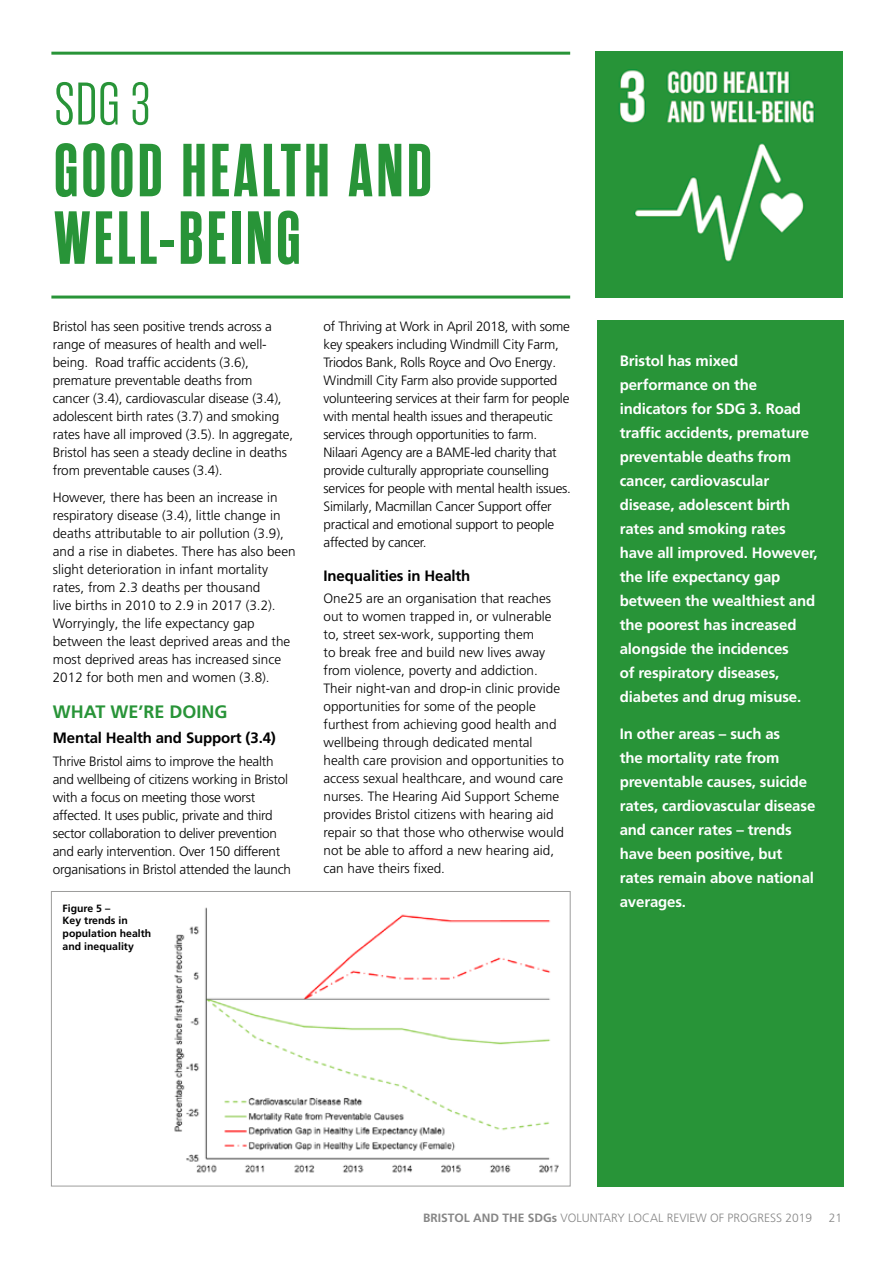
<style>
.page{position:relative;width:893px;height:1263px;background:#fff}
.page>*{position:absolute;margin:0;border:0;box-sizing:border-box;transform-origin:0 0}
.t1{font:700 75px/67.5px "Rama Gothic M";letter-spacing:.05em;color:#289438}
.t2{font:300 60px "Rama Gothic E";color:#289438}
.t3{font:700 18px "Frutiger LT Pro";color:#289438}
.t4{font:700 15px/24px "Frutiger LT Pro";letter-spacing:-.01em;color:#fff}
.t5{font:700 15px "Frutiger LT Pro";letter-spacing:-.01em;color:#000}
.t6{font:300 13.5px/18px "Frutiger LT Pro";letter-spacing:-.01em;color:#000}
.t7{font:300 12px "Frutiger LT Pro";color:#878787}
.t8{font:700 10.5px/12.6px "Frutiger LT Pro";color:#000}
.s1{font-weight:700}
</style>
<div class="page">
<img style="left:596px;top:51px;width:246px;height:247px">
<div style="left:597px;top:320px;width:247px;height:866px;background:#289438"></div>
<hr style="left:51px;top:52px;width:519px;height:3px;background:#289438">
<hr style="left:51px;top:296px;width:519px;height:3px;background:#289438">
<div style="left:51px;top:891px;width:520px;height:295px;border:1px solid #9d9d9c"></div>
<img style="left:174px;top:907px;width:385px;height:266px">
<h2 class="t2" style="left:54px;top:72px;width:98px">SDG 3</h2>
<h1 class="t1" style="left:54px;top:139px;width:379px">GOOD HEALTH AND<br>WELL-BEING</h1>
<p class="t6" style="left:53px;top:318px;width:242px">Bristol has seen positive trends across a range of measures of health and well&shy;being. Road traffic accidents (3.6), premature preventable deaths from<br>cancer (3.4), cardiovascular disease (3.4), adolescent birth rates (3.7) and smoking rates have all improved (3.5). In aggregate, Bristol has seen a steady decline in deaths from preventable causes (3.4).</p>
<p class="t6" style="left:53px;top:488px;width:244px">However, there has been an increase in respiratory disease (3.4), little change in deaths attributable to air pollution (3.9), and a rise in diabetes. There has also been slight deterioration in infant mortality rates, from 2.3 deaths per thousand<br>live births in 2010 to 2.9 in 2017 (3.2).<br>Worryingly, the life expectancy gap between the least deprived areas and the most deprived areas has increased since 2012 for both men and women (3.8).</p>
<h3 class="t3" style="left:53px;top:701px;width:176px">WHAT WE’RE DOING</h3>
<p class="t5" style="left:53px;top:729px;width:225px">Mental Health and Support (3.4)</p>
<p class="t6" style="left:53px;top:752px;width:240px">Thrive Bristol aims to improve the health and wellbeing of citizens working in Bristol with a focus on meeting those worst affected. It uses public, private and third sector collaboration to deliver prevention and early intervention. Over 150 different organisations in Bristol attended the launch</p>
<p class="t8" style="left:63px;top:902px;width:90px">Figure 5 –<br>Key trends in population health and inequality</p>
<p class="t6" style="left:324px;top:318px;width:249px">of Thriving at Work in April 2018, with some key speakers including Windmill City Farm, Triodos Bank, Rolls Royce and Ovo Energy.<br>Windmill City Farm also provide supported volunteering services at their farm for people with mental health issues and therapeutic services through opportunities to farm.<br>Nilaari Agency are a BAME-led charity that provide culturally appropriate counselling services for people with mental health issues.<br>Similarly, Macmillan Cancer Support offer practical and emotional support to people affected by cancer.</p>
<p class="t5" style="left:324px;top:567px;width:148px">Inequalities in Health</p>
<p class="t6" style="left:324px;top:589px;width:242px">One25 are an organisation that reaches out to women trapped in, or vulnerable to, street sex-work, supporting them<br>to break free and build new lives away from violence, poverty and addiction.<br>Their night-van and drop-in clinic provide opportunities for some of the people furthest from achieving good health and wellbeing through dedicated mental health care provision and opportunities to access sexual healthcare, and wound care nurses. The Hearing Aid Support Scheme provides Bristol citizens with hearing aid repair so that those who otherwise would not be able to afford a new hearing aid, can have theirs fixed.</p>
<p class="t4" style="left:620px;top:349px;width:199px">Bristol has mixed performance on the indicators for SDG 3. Road traffic accidents, premature preventable deaths from cancer, cardiovascular disease, adolescent birth rates and smoking rates have all improved. However, the life expectancy gap between the wealthiest and the poorest has increased alongside the incidences<br>of respiratory diseases, diabetes and drug misuse.</p>
<p class="t4" style="left:620px;top:722px;width:197px">In other areas – such as<br>the mortality rate from preventable causes, suicide rates, cardiovascular disease and cancer rates – trends have been positive, but rates remain above national averages.</p>
<p class="t7" style="left:423px;top:1211px;width:391px"><span class="s1">BRISTOL AND THE SDGs</span> VOLUNTARY LOCAL REVIEW OF PROGRESS 2019</p>
<p class="t7" style="left:829px;top:1211px;width:15px">21</p>
</div>
